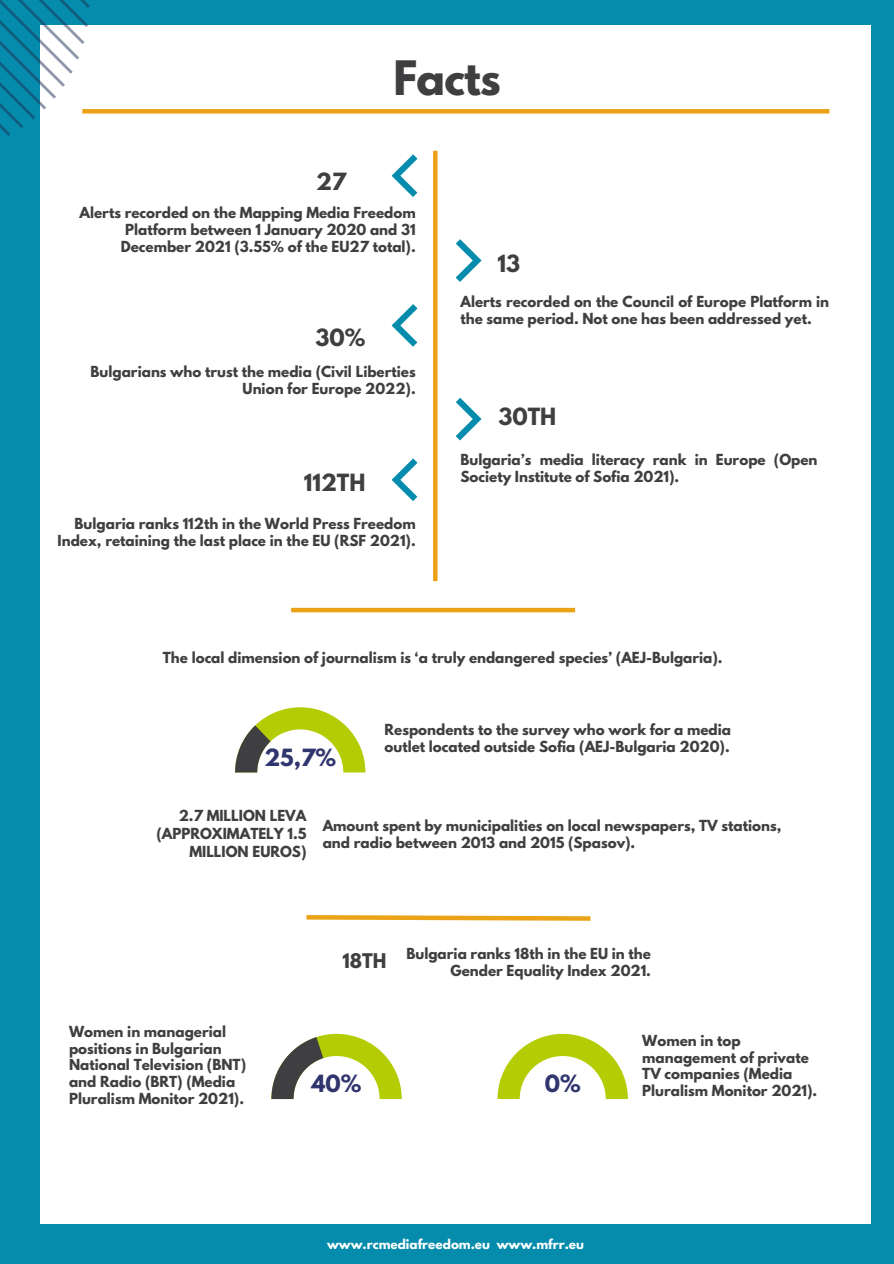
<style>
.page{position:relative;width:894px;height:1264px;background:#fff}
.page>*{position:absolute;margin:0;border:0;box-sizing:border-box;transform-origin:0 0}
.t1{font:700 42px "League Spartan";letter-spacing:-.02em;color:#3f3f42}
.t2{font:700 21px "League Spartan";color:#3f3f42}
.t3{font:700 21px "League Spartan";color:#31356e}
.t4{font:700 17.85px "League Spartan";color:#3f3f42}
.t5{font:700 13.5px/17px "League Spartan";color:#3f3f42}
.t6{font:700 12px "League Spartan";color:#fff}
</style>
<div class="page">
<div style="left:0;top:0;width:893px;height:1263px;background:#058cac"></div>
<div style="left:40px;top:26px;width:830px;height:1198px;background:#fff"></div>
<svg style="left:0;top:0;width:90px;height:136px"></svg>
<div style="left:82px;top:109px;width:747px;height:5px;background:#eba216"></div>
<hr style="left:291px;top:608px;width:284px;height:4px;background:#eba216">
<svg style="left:306px;top:915px;width:285px;height:6px"></svg>
<svg style="left:235px;top:707px;width:130px;height:65px"></svg>
<svg style="left:271px;top:1033px;width:130px;height:66px"></svg>
<svg style="left:433px;top:151px;width:4px;height:430px;fill:#eba216"></svg>
<svg style="left:455px;top:239px;width:26px;height:43px"></svg>
<svg style="left:455px;top:398px;width:26px;height:42px"></svg>
<svg style="left:497px;top:1033px;width:130px;height:66px"></svg>
<svg style="left:391px;top:304px;width:26px;height:43px"></svg>
<svg style="left:391px;top:458px;width:26px;height:43px"></svg>
<svg style="left:391px;top:154px;width:26px;height:43px"></svg>
<p class="t2" style="left:316px;top:171px;width:32px">27</p>
<p class="t1" style="left:393px;top:57px;width:109px">Facts</p>
<p class="t5" style="left:79px;top:206px;width:337px;text-align:right">Alerts recorded on the Mapping Media Freedom<br>Platform between 1 January 2020 and 31<br>December 2021 (3.55% of the EU27 total).</p>
<p class="t2" style="left:315px;top:327px;width:51px">30%</p>
<p class="t5" style="left:91px;top:365px;width:326px;text-align:right">Bulgarians who trust the media (Civil Liberties<br>Union for Europe 2022).</p>
<p class="t2" style="left:303px;top:472px;width:63px">112TH</p>
<p class="t5" style="left:58px;top:517px;width:359px;text-align:right">Bulgaria ranks 112th in the World Press Freedom<br>Index, retaining the last place in the EU (RSF 2021).</p>
<p class="t2" style="left:497px;top:253px;width:24px">13</p>
<p class="t5" style="left:460px;top:294px;width:370px">Alerts recorded on the Council of Europe Platform in the same period. Not one has been addressed yet.</p>
<p class="t2" style="left:498px;top:406px;width:59px">30TH</p>
<p class="t5" style="left:460px;top:453px;width:358px">Bulgaria’s media literacy rank in Europe (Open<br>Society Institute of Sofia 2021).</p>
<p class="t5" style="left:163px;top:651px;width:561px">The local dimension of journalism is ‘a truly endangered species’ (AEJ-Bulgaria).</p>
<p class="t3" style="left:264px;top:746px;width:73px">25,7%</p>
<p class="t5" style="left:384px;top:723px;width:348px">Respondents to the survey who work for a media outlet located outside Sofia (AEJ-Bulgaria 2020).</p>
<p class="t5" style="left:156px;top:808px;width:151px;line-height:18px;text-align:right">2.7 MILLION LEVA (APPROXIMATELY 1.5<br>MILLION EUROS)</p>
<p class="t5" style="left:322px;top:819px;width:460px">Amount spent by municipalities on local newspapers, TV stations, and radio between 2013 and 2015 (Spasov).</p>
<p class="t4" style="left:342px;top:952px;width:45px">18TH</p>
<p class="t5" style="left:406px;top:947px;width:246px;text-align:right">Bulgaria ranks 18th in the EU in the<br>Gender Equality Index 2021.</p>
<p class="t5" style="left:69px;top:1024px;width:178px">Women in managerial positions in Bulgarian<br>National Television (BNT) and Radio (BRT) (Media<br>Pluralism Monitor 2021).</p>
<p class="t3" style="left:311px;top:1073px;width:51px">40%</p>
<p class="t3" style="left:544px;top:1073px;width:37px">0%</p>
<p class="t6" style="left:327px;top:1238px;width:258px">www.rcmediafreedom.eu www.mfrr.eu</p>
<p class="t5" style="left:642px;top:1033px;width:176px">Women in top management of private<br>TV companies (Media<br>Pluralism Monitor 2021).</p>
</div>
